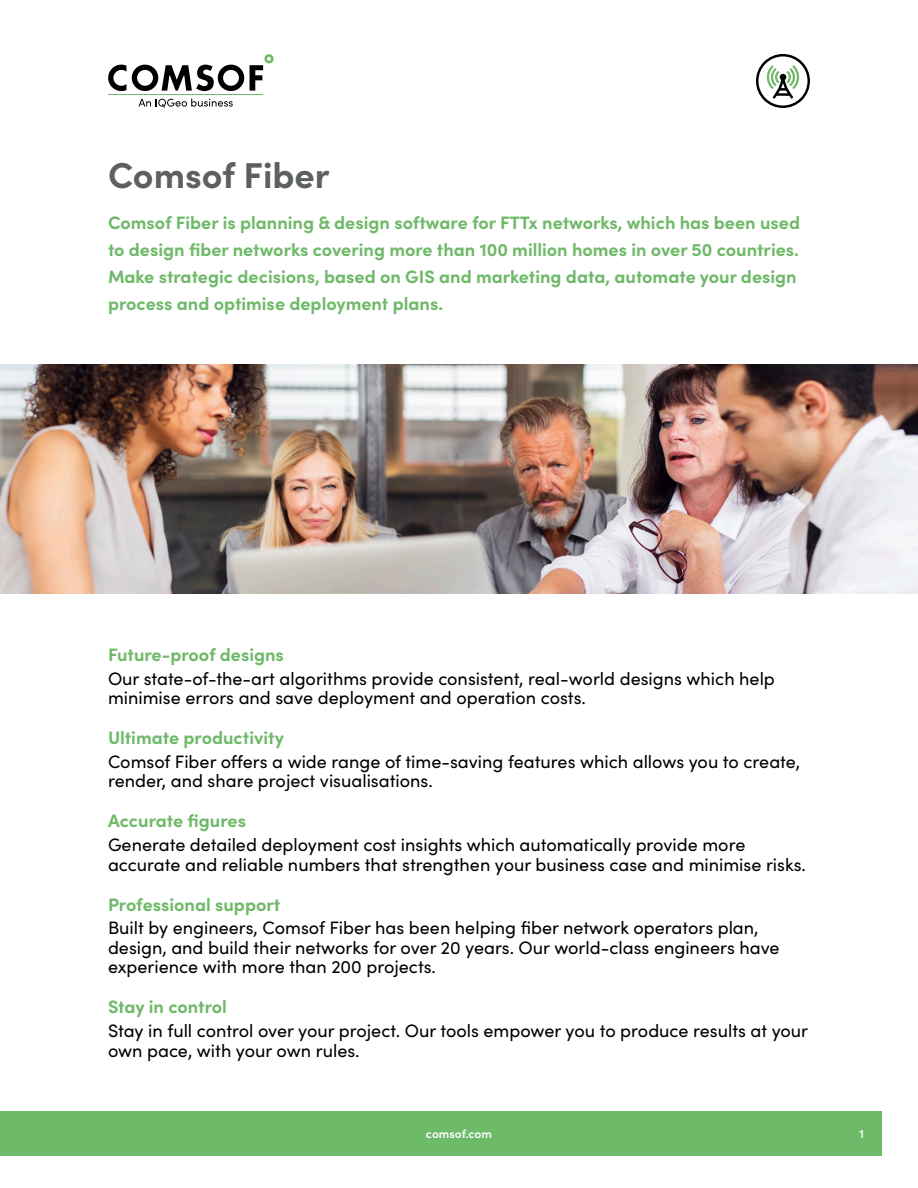
<style>
.page{position:relative;width:918px;height:1188px;background:#fff}
.page>*{position:absolute;margin:0;border:0;box-sizing:border-box;transform-origin:0 0}
.Section_Header{font:700 36px "Sofia Pro";color:#5c6061}
.Pre_bullet_sub-head{font:18px/19.5px "Sofia Pro";color:#000}
.smaller_green_sub_bo{font:700 18px/27px "Sofia Pro";color:#6fb969}
.t1{font:600 12px "Sofia Pro";color:#fff}
</style>
<div class="page">
<svg style="left:756px;top:54px;width:54px;height:54px"></svg>
<hr style="left:108px;top:94px;width:155px;height:1px;background:#6fb969">
<svg style="left:139px;top:99px;width:94px;height:9px"></svg>
<svg style="left:250px;top:54px;width:24px;height:37px"></svg>
<svg style="left:132px;top:65px;width:112px;height:26px"></svg>
<svg style="left:108px;top:65px;width:18px;height:26px"></svg>
<img style="left:0;top:364px;width:918px;height:230px">
<div style="left:0;top:1112px;width:882px;height:44px;background:#6dba69"></div>
<p class="Section_Header" style="left:108px;top:148px;width:223px">Comsof Fiber</p>
<p class="smaller_green_sub_bo" style="left:108px;top:208px;width:694px">Comsof Fiber is planning &amp; design software for FTTx networks, which has been used to design fiber networks covering more than 100 million homes in over 50 countries.<br>Make strategic decisions, based on GIS and marketing data, automate your design process and optimise deployment plans.</p>
<p class="smaller_green_sub_bo" style="left:108px;top:640px;width:178px">Future-proof designs</p>
<p class="Pre_bullet_sub-head" style="left:108px;top:668px;width:668px">Our state-of-the-art algorithms provide consistent, real-world designs which help minimise errors and save deployment and operation costs.</p>
<p class="smaller_green_sub_bo" style="left:108px;top:723px;width:177px">Ultimate productivity</p>
<p class="Pre_bullet_sub-head" style="left:108px;top:751px;width:694px">Comsof Fiber offers a wide range of time-saving features which allows you to create, render, and share project visualisations.</p>
<p class="smaller_green_sub_bo" style="left:108px;top:806px;width:140px">Accurate figures</p>
<p class="Pre_bullet_sub-head" style="left:108px;top:834px;width:699px">Generate detailed deployment cost insights which automatically provide more accurate and reliable numbers that strengthen your business case and minimise risks.</p>
<p class="smaller_green_sub_bo" style="left:108px;top:889px;width:174px">Professional support</p>
<p class="Pre_bullet_sub-head" style="left:108px;top:917px;width:673px">Built by engineers, Comsof Fiber has been helping fiber network operators plan, design, and build their networks for over 20 years. Our world-class engineers have experience with more than 200 projects.</p>
<p class="smaller_green_sub_bo" style="left:108px;top:992px;width:121px">Stay in control</p>
<p class="Pre_bullet_sub-head" style="left:108px;top:1020px;width:702px">Stay in full control over your project. Our tools empower you to produce results at your own pace, with your own rules.</p>
<p class="t1" style="left:426px;top:1125px;width:68px">comsof.com</p>
<p class="t1" style="left:859px;top:1125px;width:6px">1</p>
</div>
